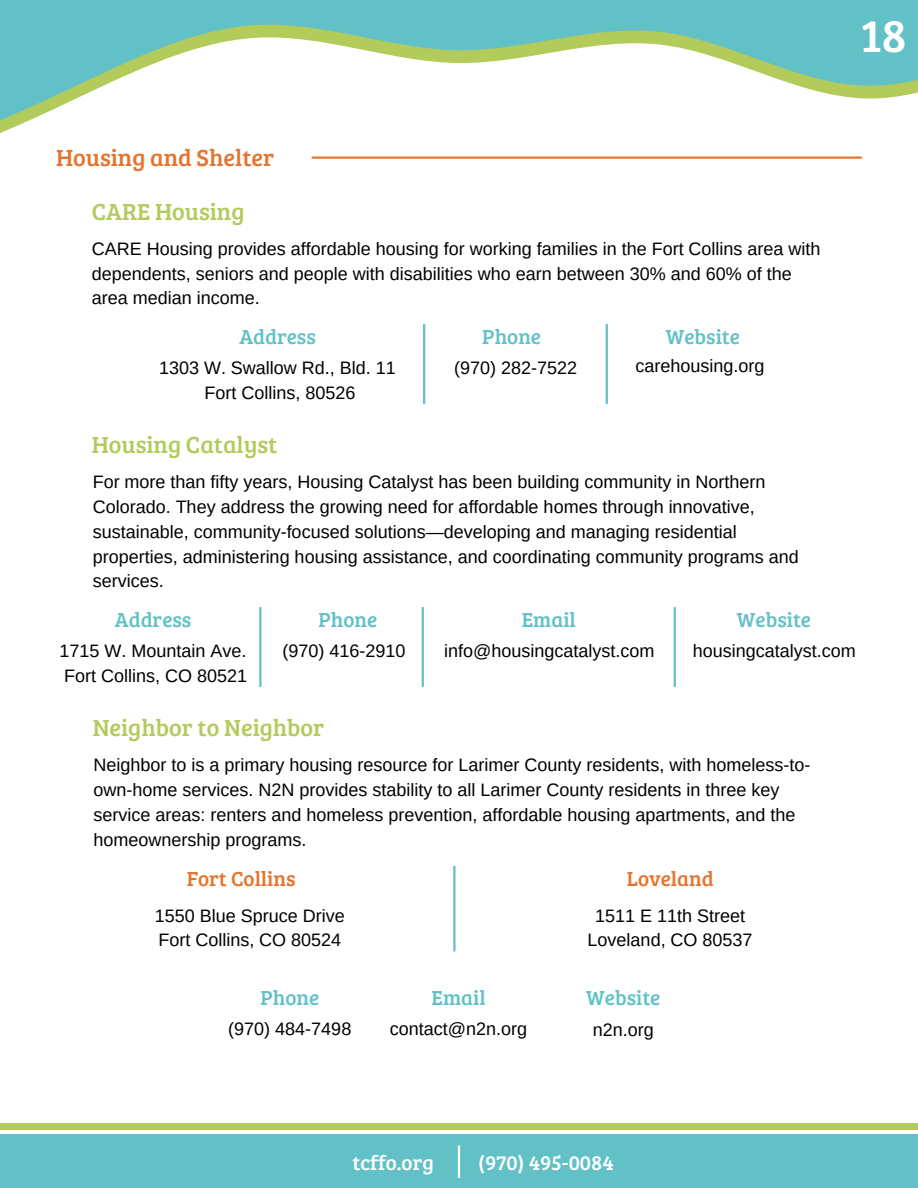
<style>
.page{position:relative;width:918px;height:1188px;background:#fff}
.page>*{position:absolute;margin:0;border:0;box-sizing:border-box;transform-origin:0 0}
.t1{font:47.25px "Bree Serif";color:#fff}
.t2{font:24px "Bree Serif";color:#b2cb5b}
.t3{font:24px "Bree Serif";color:#e5742e}
.t4{font:21px "Bree Serif";color:#62c1c7}
.t5{font:21px "Bree Serif";color:#fff}
.t6{font:21px "Bree Serif";color:#e5742e}
.t7{font:18px/24.8px "Arimo";color:#000}
</style>
<div class="page">
<svg style="left:0;top:0;width:918px;height:159px"></svg>
<div style="left:0;top:1135px;width:918px;height:53px;background:#62c1c7"></div>
<div style="left:0;top:1123px;width:918px;height:7px;background:#b2cb5b"></div>
<hr style="left:458px;top:1145px;width:2px;height:33px;background:#fff">
<hr style="left:312px;top:156px;width:550px;height:3px;background:#e5742e">
<hr style="left:423px;top:324px;width:2px;height:80px;background:#62c1c7">
<hr style="left:606px;top:324px;width:2px;height:80px;background:#62c1c7">
<hr style="left:259px;top:607px;width:3px;height:80px;background:#62c1c7">
<hr style="left:422px;top:607px;width:2px;height:80px;background:#62c1c7">
<hr style="left:674px;top:607px;width:2px;height:80px;background:#62c1c7">
<hr style="left:453px;top:866px;width:3px;height:85px;background:#62c1c7">
<h2 class="t3" style="left:56px;top:140px;width:219px">Housing and Shelter</h2>
<h2 class="t2" style="left:92px;top:194px;width:154px">CARE Housing</h2>
<p class="t7" style="left:92px;top:236px;width:730px">CARE Housing provides affordable housing for working families in the Fort Collins area with dependents, seniors and people with disabilities who earn between 30% and 60% of the area median income.</p>
<p class="t4" style="left:239px;top:322px;width:78px">Address</p>
<p class="t4" style="left:482px;top:322px;width:60px">Phone</p>
<p class="t7" style="left:159px;top:356px;width:238px;text-align:center">1303 W. Swallow Rd., Bld. 11<br>Fort Collins, 80526</p>
<p class="t7" style="left:454px;top:356px;width:125px">(970) 282-7522</p>
<p class="t4" style="left:666px;top:322px;width:76px">Website</p>
<p class="t7" style="left:635px;top:353px;width:131px">carehousing.org</p>
<h2 class="t2" style="left:92px;top:427px;width:187px">Housing Catalyst</h2>
<h1 class="t1" style="left:860px;top:1px;width:48px">18</h1>
<p class="t7" style="left:93px;top:470px;width:708px">For more than fifty years, Housing Catalyst has been building community in Northern Colorado. They address the growing need for affordable homes through innovative, sustainable, community-focused solutions—developing and managing residential properties, administering housing assistance, and coordinating community programs and services.</p>
<p class="t4" style="left:115px;top:605px;width:78px">Address</p>
<p class="t4" style="left:319px;top:605px;width:60px">Phone</p>
<p class="t7" style="left:60px;top:639px;width:189px">1715 W. Mountain Ave.<br>Fort Collins, CO 80521</p>
<p class="t7" style="left:282px;top:639px;width:125px">(970) 416-2910</p>
<p class="t4" style="left:522px;top:605px;width:56px">Email</p>
<p class="t7" style="left:444px;top:639px;width:212px">info@housingcatalyst.com</p>
<p class="t4" style="left:737px;top:605px;width:76px">Website</p>
<p class="t7" style="left:693px;top:639px;width:165px">housingcatalyst.com</p>
<h2 class="t2" style="left:93px;top:710px;width:233px">Neighbor to Neighbor</h2>
<p class="t7" style="left:94px;top:753px;width:718px">Neighbor to is a primary housing resource for Larimer County residents, with homeless-to&shy;own-home services. N2N provides stability to all Larimer County residents in three key service areas: renters and homeless prevention, affordable housing apartments, and the homeownership programs.</p>
<p class="t6" style="left:187px;top:863px;width:110px">Fort Collins</p>
<p class="t6" style="left:627px;top:863px;width:88px">Loveland</p>
<p class="t7" style="left:155px;top:903px;width:191px">1550 Blue Spruce Drive<br>Fort Collins, CO 80524</p>
<p class="t7" style="left:588px;top:903px;width:167px;text-align:center">1511 E 11th Street<br>Loveland, CO 80537</p>
<p class="t4" style="left:260px;top:983px;width:60px">Phone</p>
<p class="t7" style="left:228px;top:1017px;width:125px">(970) 484-7498</p>
<p class="t4" style="left:432px;top:983px;width:56px">Email</p>
<p class="t7" style="left:390px;top:1017px;width:139px">contact@n2n.org</p>
<p class="t4" style="left:586px;top:983px;width:76px">Website</p>
<p class="t7" style="left:593px;top:1017px;width:63px">n2n.org</p>
<p class="t5" style="left:352px;top:1147px;width:83px">tcffo.org</p>
<p class="t5" style="left:478px;top:1147px;width:137px">(970) 495-0084</p>
</div>
